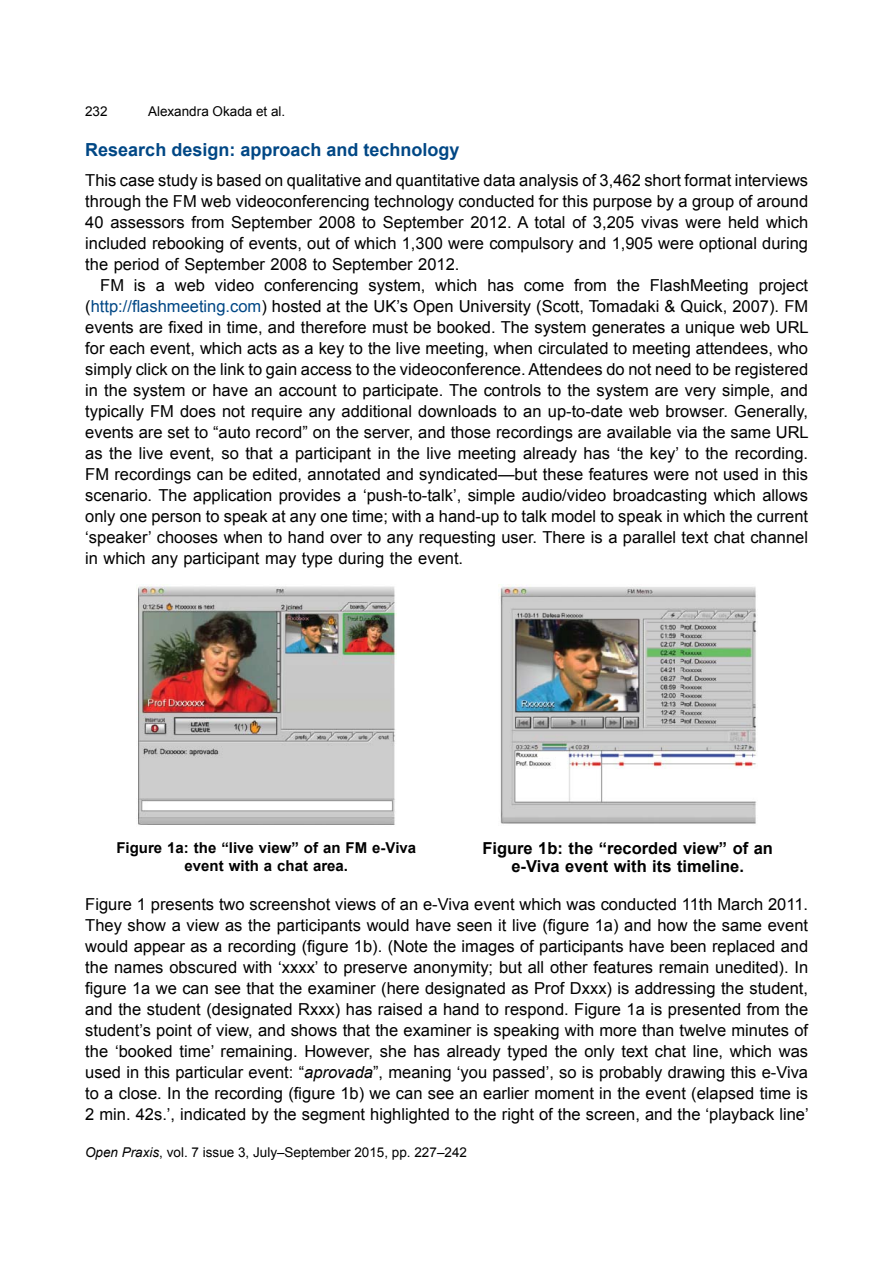
<style>
.page{position:relative;width:893px;height:1263px;background:#fff}
.page>*{position:absolute;margin:0;border:0;box-sizing:border-box;transform-origin:0 0}
.t1{font:700 18px "Arial";color:#004785}
.t2{font:16.5px/21px "Arial";color:#000;text-align:justify}
.t3{font:700 16.5px/18px "Arial";color:#000;text-align:center}
.t4{font:700 15px/18px "Arial";color:#000;text-align:center}
.t5{font:13.5px "Arial";color:#000}
.s1{color:#004785}
.s2{font-style:italic}
</style>
<div class="page">
<img style="left:136px;top:585px;width:260px;height:240px">
<img style="left:500px;top:586px;width:257px;height:238px">
<p class="t5" style="left:85px;top:103px;width:24px">232</p>
<p class="t5" style="left:148px;top:103px;width:139px">Alexandra Okada et al.</p>
<p class="t1" style="left:85px;top:138px;width:376px">Research design: approach and technology</p>
<p class="t2" style="left:85px;top:170px;width:724px">This case study is based on qualitative and quantitative data analysis of 3,462 short format interviews through the FM web videoconferencing technology conducted for this purpose by a group of around 40 assessors from September 2008 to September 2012. A total of 3,205 vivas were held which included rebooking of events, out of which 1,300 were compulsory and 1,905 were optional during the period of September 2008 to September 2012.</p>
<p class="t2" style="left:85px;top:275px;width:725px;text-indent:15px">FM is a web video conferencing system, which has come from the FlashMeeting project (<span class="s1">http://flashmeeting.com</span>) hosted at the UK’s Open University (Scott, Tomadaki &amp; Quick, 2007). FM events are fixed in time, and therefore must be booked. The system generates a unique web URL for each event, which acts as a key to the live meeting, when circulated to meeting attendees, who simply click on the link to gain access to the videoconference. Attendees do not need to be registered in the system or have an account to participate. The controls to the system are very simple, and typically FM does not require any additional downloads to an up-to-date web browser. Generally, events are set to “auto record” on the server, and those recordings are available via the same URL as the live event, so that a participant in the live meeting already has ‘the key’ to the recording.<br>FM recordings can be edited, annotated and syndicated—but these features were not used in this scenario. The application provides a ‘push-to-talk’, simple audio/video broadcasting which allows only one person to speak at any one time; with a hand-up to talk model to speak in which the current ‘speaker’ chooses when to hand over to any requesting user. There is a parallel text chat channel in which any participant may type during the event.</p>
<p class="t4" style="left:116px;top:839px;width:301px">Figure 1a: the “live view” of an FM e-Viva event with a chat area.</p>
<p class="t3" style="left:482px;top:840px;width:292px">Figure 1b: the “recorded view” of an e-Viva event with its timeline.</p>
<p class="t2" style="left:85px;top:894px;width:725px">Figure 1 presents two screenshot views of an e-Viva event which was conducted 11th March 2011.<br>They show a view as the participants would have seen it live (figure 1a) and how the same event would appear as a recording (figure 1b). (Note the images of participants have been replaced and the names obscured with ‘xxxx’ to preserve anonymity; but all other features remain unedited). In figure 1a we can see that the examiner (here designated as Prof Dxxx) is addressing the student, and the student (designated Rxxx) has raised a hand to respond. Figure 1a is presented from the student’s point of view, and shows that the examiner is speaking with more than twelve minutes of the ‘booked time’ remaining. However, she has already typed the only text chat line, which was used in this particular event: “<span class="s2">aprovada</span>”, meaning ‘you passed’, so is probably drawing this e-Viva to a close. In the recording (figure 1b) we can see an earlier moment in the event (elapsed time is 2 min. 42s.’, indicated by the segment highlighted to the right of the screen, and the ‘playback line’</p>
<p class="t5" style="left:85px;top:1143px;width:383px"><span class="s2">Open Praxis</span>, vol. 7 issue 3, July–September 2015, pp. 227–242</p>
</div>
